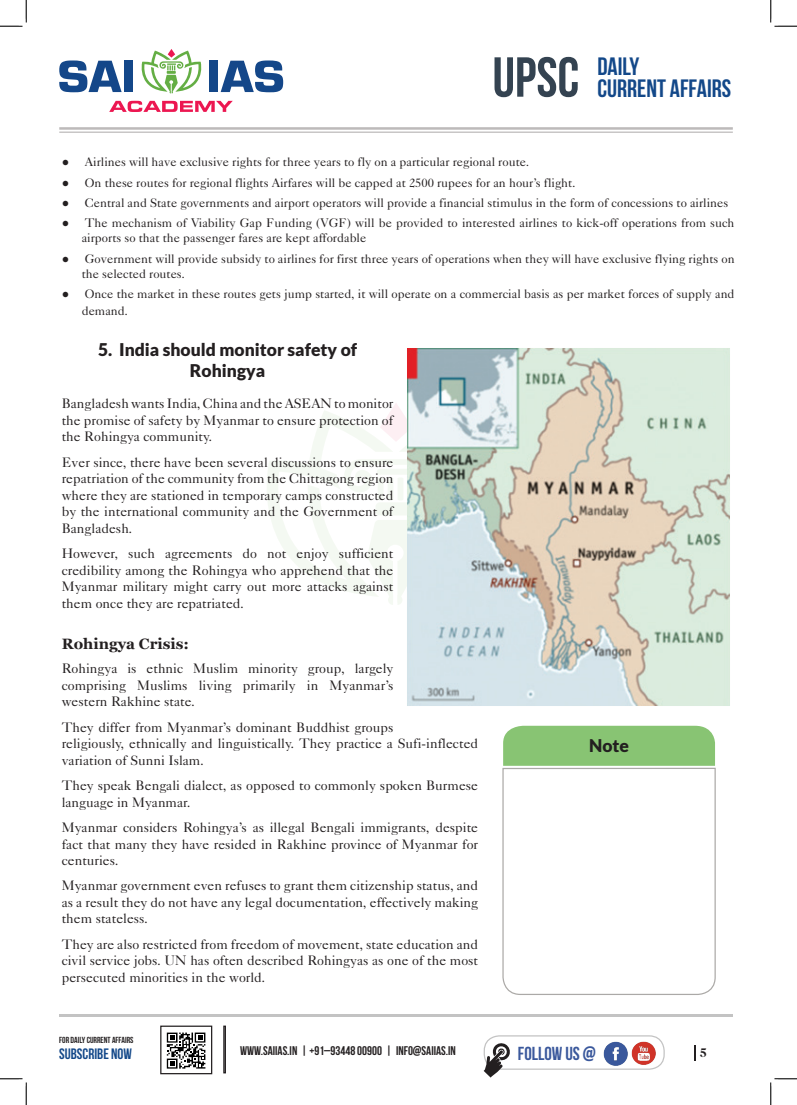
<style>
.page{position:relative;width:797px;height:1105px;background:#fff}
.page>*{position:absolute;margin:0;border:0;box-sizing:border-box;transform-origin:0 0}
.t1{font:700 56.25px "Bebas Neue";color:#344351}
.t2{font:700 25px/22.5px "Bebas Neue";color:#134889}
.t3{font:700 18.75px "Bebas Neue";color:#3a589c}
.t4{font:900 17.5px/21px "Lato";color:#231f20;text-align:center}
.t5{font:700 15px "Georgia";color:#231f20}
.t6{font:700 15px "Bebas Neue";color:#134889}
.t7{font:13.75px/16.5px "Caslon Five Forty LT";color:#231f20;text-align:justify}
.t8{font:12.5px/15px "Caslon Five Forty LT";color:#231f20}
.t9{font:700 12.5px "Bebas Neue";color:#231f20}
.t10{font:700 11.25px "Caslon";color:#231f20}
.t11{font:700 8.75px "Bebas Neue";color:#231f20}
.s1{font-family:"Georgia";font-weight:700}
</style>
<div class="page">
<hr style="left:59px;top:1014px;width:673px;height:3px;background:#c3c3c3">
<svg style="left:267px;top:403px;width:140px;height:202px"></svg>
<svg style="left:59px;top:60px;width:63px;height:32px"></svg>
<div style="left:124px;top:61px;width:9px;height:31px;background:#144789"></div>
<div style="left:209px;top:61px;width:9px;height:31px;background:#144789"></div>
<svg style="left:221px;top:60px;width:62px;height:32px"></svg>
<svg style="left:109px;top:101px;width:124px;height:11px"></svg>
<svg style="left:141px;top:49px;width:61px;height:45px"></svg>
<div style="left:503px;top:726px;width:212px;height:40px;background:#88c473"></div>
<svg style="left:502px;top:767px;width:214px;height:228px"></svg>
<svg style="left:694px;top:1045px;width:2px;height:15px"></svg>
<svg style="left:166px;top:1032px;width:40px;height:37px"></svg>
<div style="left:160px;top:1025px;width:52px;height:49px;border:1px solid #231f20"></div>
<div style="left:223px;top:1025px;width:3px;height:48px;border:1px solid #231f20"></div>
<div style="left:483px;top:1035px;width:181px;height:35px;border:1px solid #c3c3c3;border-radius:15px"></div>
<img style="left:603px;top:1041px;width:25px;height:25px">
<img style="left:631px;top:1041px;width:25px;height:24px">
<svg style="left:483px;top:1042px;width:28px;height:35px"></svg>
<hr style="left:59px;top:127px;width:673px;height:3px;background:#bdbaba">
<hr style="left:59px;top:132px;width:673px;height:1px;background:#bdbaba">
<img style="left:407px;top:348px;width:323px;height:358px">
<svg style="left:0;top:0;width:27px;height:27px"></svg>
<svg style="left:0;top:1078px;width:27px;height:27px"></svg>
<svg style="left:770px;top:0;width:27px;height:27px"></svg>
<svg style="left:770px;top:1078px;width:27px;height:27px"></svg>
<h1 class="t1" style="left:492px;top:46px;width:88px">UPSC</h1>
<h2 class="t2" style="left:597px;top:54px;width:135px">DAILY<br>CURRENT AFFAIRS</h2>
<p class="t8" style="left:62px;top:155px;width:469px"><span class="s1">●</span> Airlines will have exclusive rights for three years to fly on a particular regional route.</p>
<p class="t8" style="left:62px;top:175px;width:515px"><span class="s1">●</span> On these routes for regional flights Airfares will be capped at 2500 rupees for an hour’s flight.</p>
<p class="t8" style="left:62px;top:195px;width:668px"><span class="s1">●</span> Central and State governments and airport operators will provide a financial stimulus in the form of concessions to airlines</p>
<p class="t8" style="left:82px;top:216px;width:654px;text-indent:-20px"><span class="s1">●</span> The mechanism of Viability Gap Funding (VGF) will be provided to interested airlines to kick-off operations from such airports so that the passenger fares are kept affordable</p>
<p class="t8" style="left:82px;top:251px;width:654px;text-indent:-20px"><span class="s1">●</span> Government will provide subsidy to airlines for first three years of operations when they will have exclusive flying rights on the selected routes.</p>
<p class="t8" style="left:82px;top:285px;width:654px;line-height:16.5px;text-indent:-20px"><span class="s1">●</span> Once the market in these routes gets jump started, it will operate on a commercial basis as per market forces of supply and demand.</p>
<p class="t4" style="left:98px;top:339px;width:261px">5. India should monitor safety of<br>Rohingya</p>
<p class="t7" style="left:62px;top:395px;width:333px">Bangladesh wants India, China and the ASEAN to monitor the promise of safety by Myanmar to ensure protection of the Rohingya community.</p>
<p class="t7" style="left:62px;top:454px;width:333px">Ever since, there have been several discussions to ensure repatriation of the community from the Chittagong region where they are stationed in temporary camps constructed by the international community and the Government of Bangladesh.</p>
<p class="t7" style="left:62px;top:545px;width:333px">However, such agreements do not enjoy sufficient credibility among the Rohingya who apprehend that the Myanmar military might carry out more attacks against them once they are repatriated.</p>
<p class="t5" style="left:62px;top:636px;width:129px">Rohingya Crisis:</p>
<p class="t7" style="left:62px;top:660px;width:333px">Rohingya is ethnic Muslim minority group, largely comprising Muslims living primarily in Myanmar’s western Rakhine state.</p>
<p class="t7" style="left:62px;top:719px;width:418px;text-align:left">They differ from Myanmar’s dominant Buddhist groups<br>religiously, ethnically and linguistically. They practice a Sufi-inflected variation of Sunni Islam.</p>
<p class="t7" style="left:62px;top:777px;width:418px">They speak Bengali dialect, as opposed to commonly spoken Burmese language in Myanmar.</p>
<p class="t7" style="left:62px;top:819px;width:418px">Myanmar considers Rohingya’s as illegal Bengali immigrants, despite fact that many they have resided in Rakhine province of Myanmar for centuries.</p>
<p class="t7" style="left:62px;top:877px;width:418px">Myanmar government even refuses to grant them citizenship status, and as a result they do not have any legal documentation, effectively making them stateless.</p>
<p class="t7" style="left:62px;top:936px;width:418px">They are also restricted from freedom of movement, state education and civil service jobs. UN has often described Rohingyas as one of the most persecuted minorities in the world.</p>
<p class="t4" style="left:589px;top:734px;width:41px">Note</p>
<p class="t11" style="left:59px;top:1035px;width:76px">FOR DAILY CURRENT AFFAIRS</p>
<p class="t6" style="left:59px;top:1045px;width:74px">SUBSCRIBE NOW</p>
<h3 class="t3" style="left:518px;top:1043px;width:79px">FOLLOW US @</h3>
<p class="t9" style="left:240px;top:1044px;width:217px">WWW.SAIIAS.IN | +91–93448 00900 | INFO@SAIIAS.IN</p>
<p class="t10" style="left:699px;top:1045px;width:8px">5</p>
</div>
